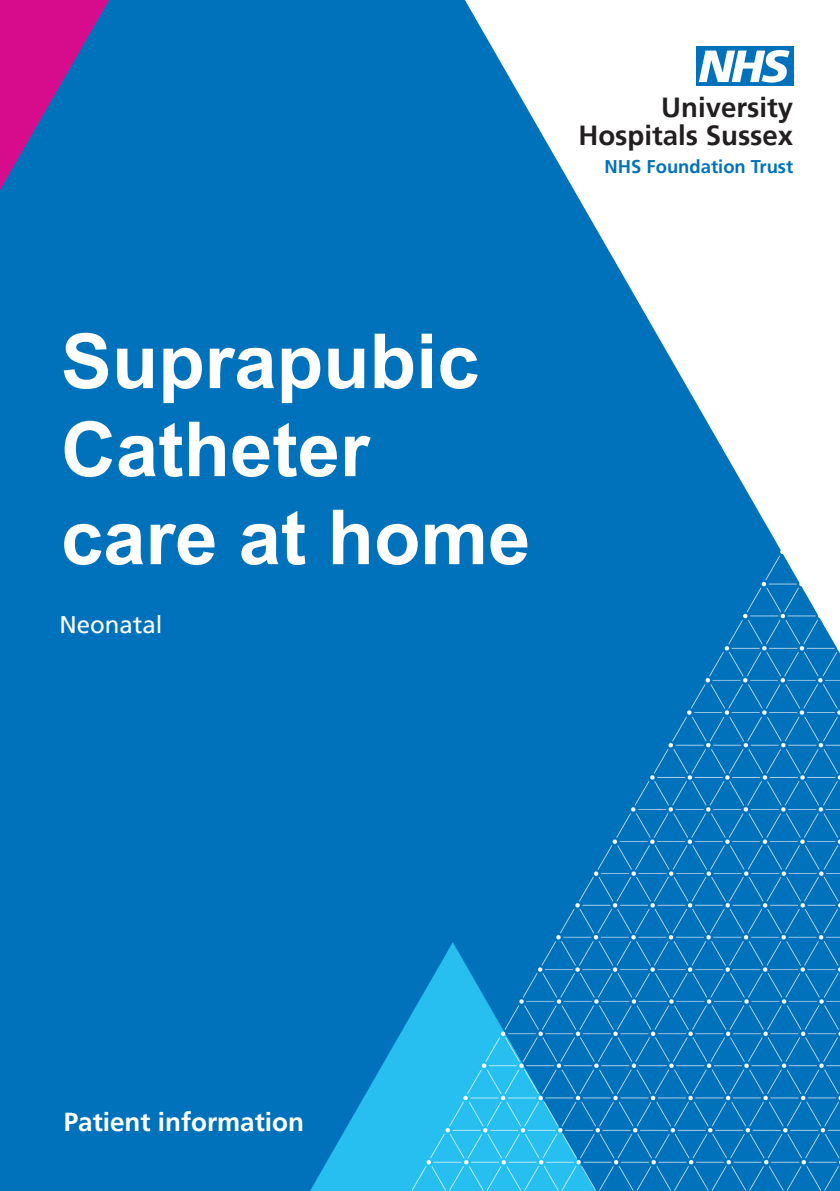
<style>
.page{position:relative;width:840px;height:1191px;background:#fff}
.page>*{position:absolute;margin:0;border:0;box-sizing:border-box;transform-origin:0 0}
.t1{font:700 76px "Arial";color:#fff}
.t2{font:700 27.6px/28px "Frutiger";color:#231f20;text-align:right}
.t3{font:700 26px "Frutiger";color:#fff}
.t4{font:24px "Frutiger";color:#fff}
.t5{font:700 18.4px "Frutiger";color:#0072bc}
</style>
<div class="page">
<div style="left:0;top:0;width:839px;height:1191px;background:#0072bc"></div>
<svg style="left:310px;top:1020px;width:98px;height:171px"></svg>
<svg style="left:0;top:0;width:109px;height:190px"></svg>
<svg style="left:465px;top:0;width:374px;height:453px;fill:#fff"></svg>
<img style="left:408px;top:453px;width:431px;height:738px">
<div style="left:695px;top:47px;width:97px;height:39px;background:#0072bc"></div>
<svg style="left:698px;top:50px;width:91px;height:33px"></svg>
<p class="t2" style="left:578px;top:93px;width:216px">University<br>Hospitals Sussex</p>
<p class="t5" style="left:604px;top:156px;width:190px">NHS Foundation Trust</p>
<p class="t1" style="left:61px;top:308px;width:420px">Suprapubic</p>
<p class="t1" style="left:61px;top:396px;width:310px">Catheter</p>
<p class="t1" style="left:61px;top:484px;width:470px">care at home</p>
<p class="t4" style="left:60px;top:611px;width:104px">Neonatal</p>
<p class="t3" style="left:64px;top:1107px;width:241px">Patient information</p>
</div>
